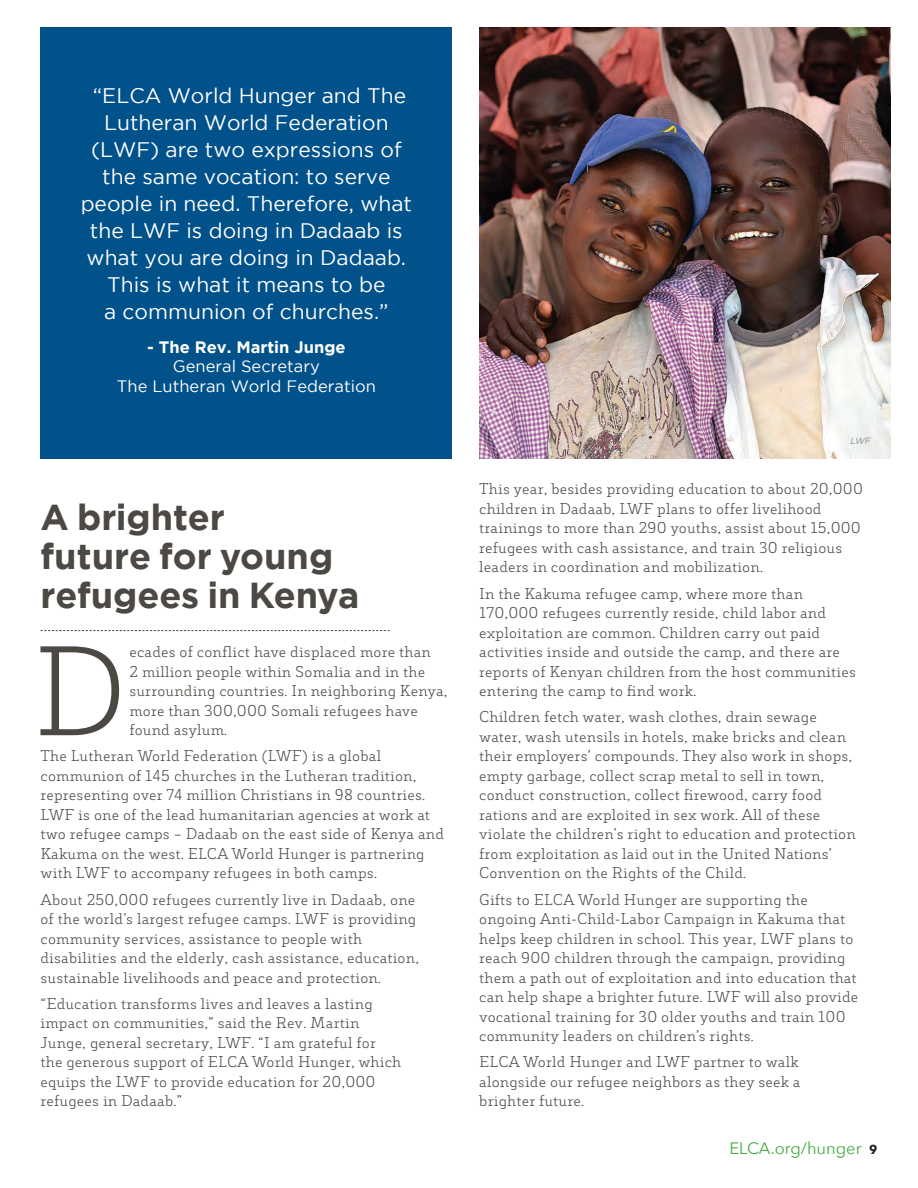
<style>
.page{position:relative;width:918px;height:1188px;background:#fff}
.page>*{position:absolute;margin:0;border:0;box-sizing:border-box;transform-origin:0 0}
.t1{font:300 121.65px "Decour";color:#4c4843}
.t2{font:700 36px/39px "Gotham";color:#4c4843}
.t3{font:21px/27px "Gotham";color:#fff;text-align:center}
.t4{font:16.5px/19.5px "Gotham";color:#fff;text-align:center}
.t5{font:700 16.5px "Gotham";color:#fff}
.t6{font:16.5px "Avenir Next";color:#44aa42}
.t7{font:300 15px/19.5px "Decour";letter-spacing:.015em;color:#4c4843}
.t8{font:italic 9px "Gotham";color:#4c4843}
.s1{font-weight:700;font-size:12.75px;color:#231f20}
</style>
<div class="page">
<div style="left:40px;top:27px;width:412px;height:432px;background:#01518a"></div>
<svg style="left:40px;top:630px;width:350px;height:1px"></svg>
<img style="left:479px;top:27px;width:412px;height:432px">
<p class="t3" style="left:81px;top:82px;width:333px">“ELCA World Hunger and The<br>Lutheran World Federation (LWF) are two expressions of the same vocation: to serve people in need. Therefore, what the LWF is doing in Dadaab is what you are doing in Dadaab.<br>This is what it means to be<br>a communion of churches.”</p>
<p class="t5" style="left:147px;top:337px;width:200px">- The Rev. Martin Junge</p>
<p class="t4" style="left:117px;top:356px;width:261px">General Secretary<br>The Lutheran World Federation</p>
<h2 class="t2" style="left:40px;top:497px;width:321px">A brighter<br>future for young refugees in Kenya</h2>
<h1 class="t1" style="left:32px;top:620px;width:97px">D</h1>
<p class="t7" style="left:129px;top:642px;width:320px">ecades of conflict have displaced more than<br>2 million people within Somalia and in the surrounding countries. In neighboring Kenya, more than 300,000 Somali refugees have found asylum.</p>
<p class="t7" style="left:41px;top:746px;width:405px">The Lutheran World Federation (LWF) is a global communion of 145 churches in the Lutheran tradition, representing over 74 million Christians in 98 countries.<br>LWF is one of the lead humanitarian agencies at work at two refugee camps – Dadaab on the east side of Kenya and Kakuma on the west. ELCA World Hunger is partnering with LWF to accompany refugees in both camps.</p>
<p class="t7" style="left:41px;top:890px;width:380px">About 250,000 refugees currently live in Dadaab, one of the world’s largest refugee camps. LWF is providing community services, assistance to people with disabilities and the elderly, cash assistance, education, sustainable livelihoods and peace and protection.</p>
<p class="t7" style="left:41px;top:994px;width:362px">“Education transforms lives and leaves a lasting impact on communities,” said the Rev. Martin Junge, general secretary, LWF. “I am grateful for the generous support of ELCA World Hunger, which equips the LWF to provide education for 20,000 refugees in Dadaab.”</p>
<p class="t8" style="left:850px;top:436px;width:22px">LWF</p>
<p class="t7" style="left:479px;top:479px;width:385px">This year, besides providing education to about 20,000 children in Dadaab, LWF plans to offer livelihood trainings to more than 290 youths, assist about 15,000 refugees with cash assistance, and train 30 religious leaders in coordination and mobilization.</p>
<p class="t7" style="left:479px;top:584px;width:378px">In the Kakuma refugee camp, where more than 170,000 refugees currently reside, child labor and exploitation are common. Children carry out paid activities inside and outside the camp, and there are reports of Kenyan children from the host communities entering the camp to find work.</p>
<p class="t7" style="left:479px;top:707px;width:378px">Children fetch water, wash clothes, drain sewage water, wash utensils in hotels, make bricks and clean their employers’ compounds. They also work in shops, empty garbage, collect scrap metal to sell in town, conduct construction, collect firewood, carry food rations and are exploited in sex work. All of these violate the children’s right to education and protection from exploitation as laid out in the United Nations’ Convention on the Rights of the Child.</p>
<p class="t7" style="left:479px;top:890px;width:381px">Gifts to ELCA World Hunger are supporting the ongoing Anti-Child-Labor Campaign in Kakuma that helps keep children in school. This year, LWF plans to reach 900 children through the campaign, providing them a path out of exploitation and into education that can help shape a brighter future. LWF will also provide vocational training for 30 older youths and train 100 community leaders on children’s rights.</p>
<p class="t7" style="left:479px;top:1052px;width:323px">ELCA World Hunger and LWF partner to walk alongside our refugee neighbors as they seek a brighter future.</p>
<p class="t6" style="left:730px;top:1135px;width:149px">ELCA.org/hunger <span class="s1">9</span></p>
</div>
